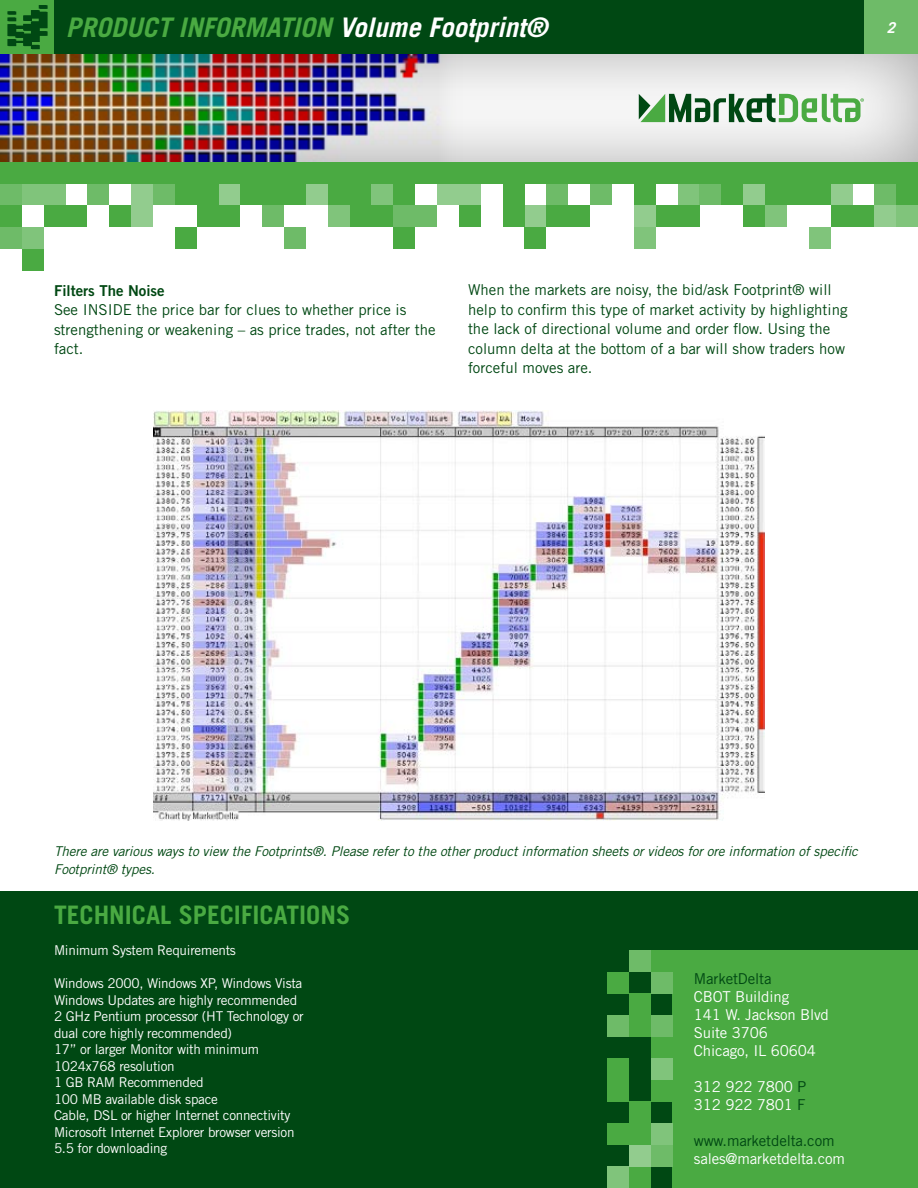
<style>
.page{position:relative;width:918px;height:1188px;background:#fff}
.page>*{position:absolute;margin:0;border:0;box-sizing:border-box;transform-origin:0 0}
.t1{font:italic 700 27px "Trade Gothic";color:#4aaa42}
.t2{font:700 25.5px "Trade Gothic";color:#4aaa42}
.t3{font:15px/19.5px "Trade Gothic";color:#004813}
.t4{font:15px/18px "Trade Gothic";letter-spacing:-.01em;color:#fff}
.t5{font:15px "Trade Gothic Bold Two";color:#004813}
.t6{font:italic 700 15px "Trade Gothic";color:#fff}
.t7{font:13.5px/16.5px "Trade Gothic";letter-spacing:-.02em;color:#fff}
.t8{font:italic 13.5px/18px "Trade Gothic";letter-spacing:-.01em;color:#004813}
.s1{color:#fff}
.s2{color:#004813}
</style>
<div class="page">
<div style="left:0;top:0;width:918px;height:54px;background:#004813"></div>
<div style="left:0;top:0;width:54px;height:54px;background:#4aaa42"></div>
<div style="left:864px;top:0;width:54px;height:54px;background:#6ebb68"></div>
<svg style="left:7px;top:5px;width:41px;height:44px"></svg>
<div style="left:0;top:891px;width:918px;height:297px;background:#004813"></div>
<div style="left:672px;top:950px;width:246px;height:238px;background:#4aaa42"></div>
<div style="left:629px;top:950px;width:22px;height:22px;background:#6ebb68"></div>
<div style="left:651px;top:950px;width:21px;height:22px;background:#4aaa42"></div>
<div style="left:629px;top:1123px;width:22px;height:22px;background:#4aaa42"></div>
<div style="left:651px;top:1123px;width:21px;height:22px;background:#80c47b"></div>
<div style="left:608px;top:1123px;width:21px;height:22px;background:#4aaa42"></div>
<div style="left:651px;top:1037px;width:21px;height:21px;background:#4aaa42"></div>
<div style="left:629px;top:994px;width:22px;height:21px;background:#4aaa42"></div>
<div style="left:629px;top:1166px;width:22px;height:22px;background:#4aaa42"></div>
<div style="left:608px;top:1166px;width:21px;height:22px;background:#80c47b"></div>
<div style="left:651px;top:1080px;width:21px;height:22px;background:#4aaa42"></div>
<div style="left:608px;top:1080px;width:21px;height:22px;background:#4aaa42"></div>
<div style="left:651px;top:972px;width:21px;height:22px;background:#6ebb68"></div>
<div style="left:608px;top:972px;width:21px;height:22px;background:#4aaa42"></div>
<div style="left:629px;top:1145px;width:22px;height:21px;background:#92cc8e"></div>
<div style="left:651px;top:1145px;width:21px;height:21px;background:#6ebb68"></div>
<div style="left:651px;top:1058px;width:21px;height:22px;background:#80c47b"></div>
<div style="left:608px;top:1058px;width:21px;height:22px;background:#4aaa42"></div>
<div style="left:629px;top:1015px;width:22px;height:22px;background:#4aaa42"></div>
<div style="left:651px;top:1015px;width:21px;height:22px;background:#6ebb68"></div>
<div style="left:608px;top:1015px;width:21px;height:22px;background:#6ebb68"></div>
<div style="left:629px;top:1102px;width:22px;height:21px;background:#4aaa42"></div>
<img style="left:154px;top:410px;width:610px;height:411px">
<div style="left:0;top:53px;width:918px;height:111px;background:#000;opacity:.35"></div>
<svg style="left:639px;top:94px;width:225px;height:28px"></svg>
<div style="left:0;top:205px;width:22px;height:22px;background:#4aaa42"></div>
<div style="left:0;top:183px;width:22px;height:22px;background:#6ebb68"></div>
<div style="left:0;top:227px;width:22px;height:22px;background:#6ebb68"></div>
<div style="left:350px;top:205px;width:22px;height:22px;background:#4aaa42"></div>
<div style="left:350px;top:183px;width:22px;height:22px;background:#4aaa42"></div>
<div style="left:175px;top:183px;width:22px;height:22px;background:#4aaa42"></div>
<div style="left:175px;top:227px;width:22px;height:22px;background:#4aaa42"></div>
<div style="left:525px;top:205px;width:21px;height:22px;background:#92cc8e"></div>
<div style="left:525px;top:227px;width:21px;height:22px;background:#4aaa42"></div>
<div style="left:87px;top:183px;width:22px;height:22px;background:#6ebb68"></div>
<div style="left:437px;top:183px;width:22px;height:22px;background:#92cc8e"></div>
<div style="left:262px;top:205px;width:22px;height:22px;background:#6ebb68"></div>
<div style="left:262px;top:183px;width:22px;height:22px;background:#4aaa42"></div>
<div style="left:44px;top:205px;width:22px;height:22px;background:#4aaa42"></div>
<div style="left:44px;top:183px;width:22px;height:22px;background:#80c47b"></div>
<div style="left:393px;top:205px;width:22px;height:22px;background:#6ebb68"></div>
<div style="left:393px;top:183px;width:22px;height:22px;background:#4aaa42"></div>
<div style="left:393px;top:227px;width:22px;height:22px;background:#4aaa42"></div>
<div style="left:219px;top:205px;width:21px;height:22px;background:#4aaa42"></div>
<div style="left:219px;top:183px;width:21px;height:22px;background:#92cc8e"></div>
<div style="left:131px;top:205px;width:22px;height:22px;background:#92cc8e"></div>
<div style="left:131px;top:183px;width:22px;height:22px;background:#92cc8e"></div>
<div style="left:306px;top:183px;width:22px;height:22px;background:#92cc8e"></div>
<div style="left:22px;top:249px;width:22px;height:21px;background:#4aaa42"></div>
<div style="left:22px;top:183px;width:22px;height:22px;background:#80c47b"></div>
<div style="left:22px;top:227px;width:22px;height:22px;background:#80c47b"></div>
<div style="left:372px;top:205px;width:21px;height:22px;background:#4aaa42"></div>
<div style="left:372px;top:183px;width:21px;height:22px;background:#80c47b"></div>
<div style="left:197px;top:205px;width:22px;height:22px;background:#4aaa42"></div>
<div style="left:197px;top:183px;width:22px;height:22px;background:#4aaa42"></div>
<div style="left:546px;top:205px;width:22px;height:22px;background:#4aaa42"></div>
<div style="left:546px;top:183px;width:22px;height:22px;background:#6ebb68"></div>
<div style="left:109px;top:205px;width:22px;height:22px;background:#4aaa42"></div>
<div style="left:459px;top:205px;width:22px;height:22px;background:#4aaa42"></div>
<div style="left:459px;top:183px;width:22px;height:22px;background:#92cc8e"></div>
<div style="left:284px;top:183px;width:22px;height:22px;background:#4aaa42"></div>
<div style="left:284px;top:227px;width:22px;height:22px;background:#6ebb68"></div>
<div style="left:66px;top:205px;width:21px;height:22px;background:#4aaa42"></div>
<div style="left:415px;top:205px;width:22px;height:22px;background:#6ebb68"></div>
<div style="left:240px;top:183px;width:22px;height:22px;background:#4aaa42"></div>
<div style="left:153px;top:183px;width:22px;height:22px;background:#6ebb68"></div>
<div style="left:503px;top:205px;width:22px;height:22px;background:#4aaa42"></div>
<div style="left:503px;top:183px;width:22px;height:22px;background:#4aaa42"></div>
<div style="left:328px;top:205px;width:22px;height:22px;background:#80c47b"></div>
<div style="left:328px;top:183px;width:22px;height:22px;background:#4aaa42"></div>
<div style="left:765px;top:183px;width:22px;height:22px;background:#4aaa42"></div>
<div style="left:765px;top:205px;width:22px;height:22px;background:#80c47b"></div>
<div style="left:590px;top:183px;width:22px;height:22px;background:#6ebb68"></div>
<div style="left:678px;top:183px;width:21px;height:22px;background:#80c47b"></div>
<div style="left:678px;top:205px;width:21px;height:22px;background:#4aaa42"></div>
<div style="left:852px;top:205px;width:22px;height:22px;background:#4aaa42"></div>
<div style="left:721px;top:183px;width:22px;height:22px;background:#4aaa42"></div>
<div style="left:896px;top:183px;width:22px;height:22px;background:#4aaa42"></div>
<div style="left:896px;top:205px;width:22px;height:22px;background:#80c47b"></div>
<div style="left:634px;top:227px;width:22px;height:22px;background:#80c47b"></div>
<div style="left:634px;top:183px;width:22px;height:22px;background:#4aaa42"></div>
<div style="left:634px;top:205px;width:22px;height:22px;background:#92cc8e"></div>
<div style="left:809px;top:227px;width:22px;height:22px;background:#80c47b"></div>
<div style="left:809px;top:183px;width:22px;height:22px;background:#4aaa42"></div>
<div style="left:743px;top:183px;width:22px;height:22px;background:#92cc8e"></div>
<div style="left:743px;top:205px;width:22px;height:22px;background:#4aaa42"></div>
<div style="left:568px;top:205px;width:22px;height:22px;background:#4aaa42"></div>
<div style="left:656px;top:205px;width:22px;height:22px;background:#4aaa42"></div>
<div style="left:831px;top:183px;width:21px;height:22px;background:#92cc8e"></div>
<div style="left:831px;top:205px;width:21px;height:22px;background:#4aaa42"></div>
<div style="left:699px;top:183px;width:22px;height:22px;background:#6ebb68"></div>
<div style="left:874px;top:183px;width:22px;height:22px;background:#6ebb68"></div>
<div style="left:874px;top:205px;width:22px;height:22px;background:#92cc8e"></div>
<div style="left:787px;top:183px;width:22px;height:22px;background:#4aaa42"></div>
<div style="left:0;top:162px;width:918px;height:22px;background:#4aaa42"></div>
<h1 class="t1" style="left:66px;top:11px;width:483px">PRODUCT INFORMATION <span class="s1">Volume Footprint®</span></h1>
<p class="t6" style="left:887px;top:18px;width:10px">2</p>
<p class="t5" style="left:54px;top:281px;width:112px">Filters The Noise</p>
<p class="t3" style="left:54px;top:300px;width:383px">See INSIDE the price bar for clues to whether price is strengthening or weakening – as price trades, not after the fact.</p>
<p class="t3" style="left:468px;top:280px;width:381px">When the markets are noisy, the bid/ask Footprint® will help to confirm this type of market activity by highlighting the lack of directional volume and order flow. Using the column delta at the bottom of a bar will show traders how forceful moves are.</p>
<p class="t8" style="left:54px;top:842px;width:805px">There are various ways to view the Footprints®. Please refer to the other product information sheets or videos for ore information of specific<br>Footprint® types.</p>
<h2 class="t2" style="left:54px;top:899px;width:298px">TECHNICAL SPECIFICATIONS</h2>
<p class="t7" style="left:54px;top:942px;width:183px">Minimum System Requirements</p>
<p class="t7" style="left:54px;top:975px;width:251px">Windows 2000, Windows XP, Windows Vista Windows Updates are highly recommended 2 GHz Pentium processor (HT Technology or dual core highly recommended)<br>17” or larger Monitor with minimum 1024x768 resolution<br>1 GB RAM Recommended<br>100 MB available disk space<br>Cable, DSL or higher Internet connectivity Microsoft Internet Explorer browser version 5.5 for downloading</p>
<p class="t3" style="left:694px;top:968px;width:79px">MarketDelta</p>
<p class="t4" style="left:694px;top:987px;width:137px">CBOT Building<br>141 W. Jackson Blvd<br>Suite 3706<br>Chicago, IL 60604</p>
<p class="t4" style="left:694px;top:1077px;width:114px">312 922 7800 <span class="s2">P<br></span>312 922 7801 <span class="s2">F</span></p>
<p class="t3" style="left:694px;top:1130px;width:142px">www.marketdelta.com</p>
<p class="t4" style="left:694px;top:1149px;width:153px">sales@marketdelta.com</p>
</div>
